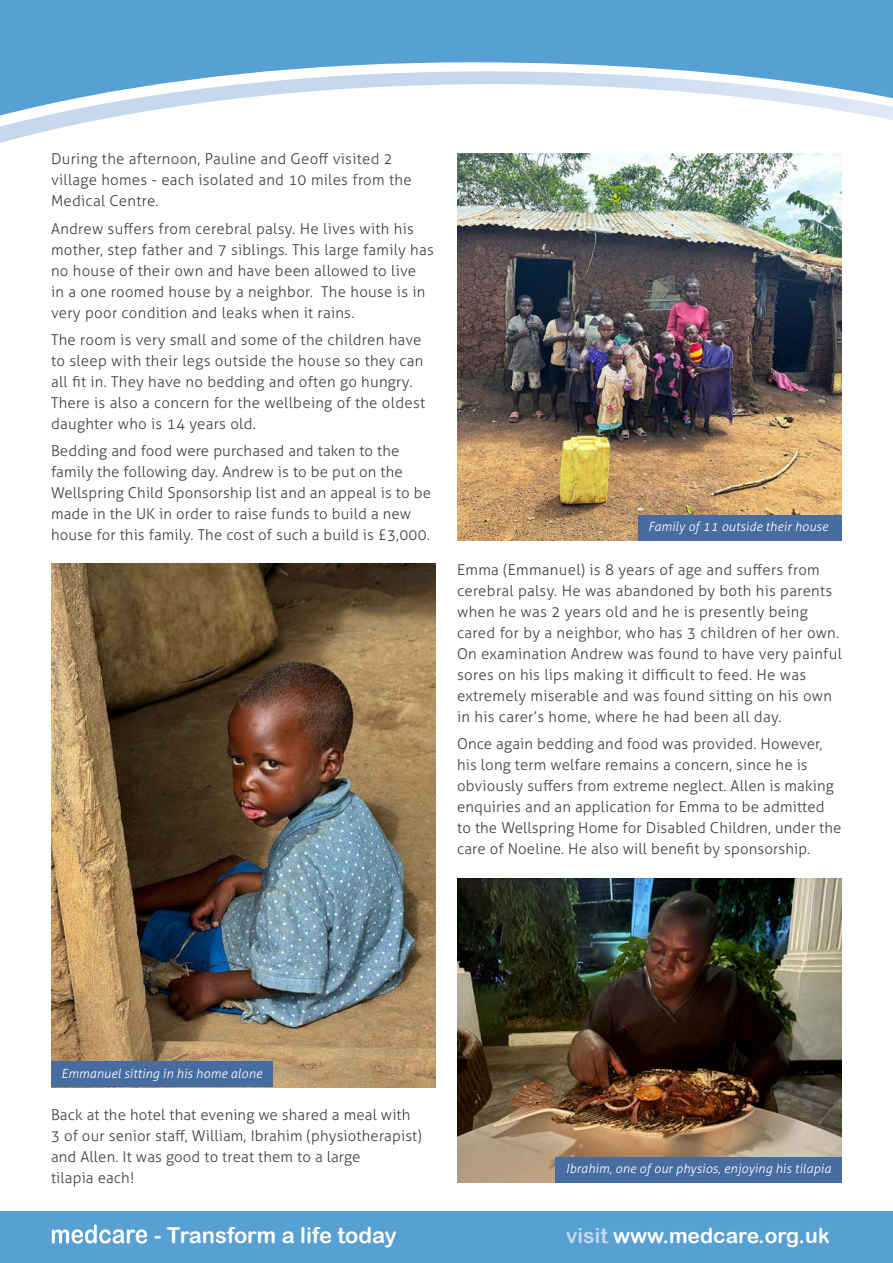
<style>
.page{position:relative;width:893px;height:1263px;background:#fff}
.page>*{position:absolute;margin:0;border:0;box-sizing:border-box;transform-origin:0 0}
.t1{font:21.9px "Arial Rounded MT Bold";color:#fff}
.t2{font:21px "Arial Rounded MT Bold";color:#fff}
.t3{font:300 15px/21px "Aller";letter-spacing:.01em;color:#414042}
.t4{font:italic 300 12.75px "Aller";letter-spacing:.01em;color:#fff}
.s1{color:#c5d8ee}
</style>
<div class="page">
<div style="left:0;top:1212px;width:893px;height:51px;background:#56a0d3"></div>
<svg style="left:52px;top:1224px;width:95px;height:19px"></svg>
<div style="left:0;top:0;width:893px;height:29px;background:#56a0d3"></div>
<div style="left:0;top:29px;width:893px;height:42px;background:#56a0d3"></div>
<svg style="left:0;top:71px;width:893px;height:72px"></svg>
<img style="left:51px;top:564px;width:385px;height:523px">
<div style="left:51px;top:1062px;width:222px;height:25px;background:#466ca0"></div>
<img style="left:457px;top:153px;width:385px;height:387px">
<div style="left:638px;top:515px;width:204px;height:25px;background:#466ca0"></div>
<img style="left:457px;top:878px;width:385px;height:305px">
<div style="left:555px;top:1157px;width:287px;height:26px;background:#466ca0"></div>
<p class="t3" style="left:51px;top:148px;width:362px">During the afternoon, Pauline and Geoff visited 2 village homes - each isolated and 10 miles from the<br>Medical Centre.</p>
<p class="t3" style="left:51px;top:218px;width:384px">Andrew suffers from cerebral palsy. He lives with his mother, step father and 7 siblings. This large family has no house of their own and have been allowed to live<br>in a one roomed house by a neighbor. The house is in very poor condition and leaks when it rains.</p>
<p class="t3" style="left:51px;top:329px;width:376px">The room is very small and some of the children have to sleep with their legs outside the house so they can all fit in. They have no bedding and often go hungry.<br>There is also a concern for the wellbeing of the oldest daughter who is 14 years old.</p>
<p class="t3" style="left:51px;top:440px;width:381px">Bedding and food were purchased and taken to the family the following day. Andrew is to be put on the Wellspring Child Sponsorship list and an appeal is to be made in the UK in order to raise funds to build a new house for this family. The cost of such a build is £3,000.</p>
<p class="t4" style="left:648px;top:518px;width:181px">Family of 11 outside their house</p>
<p class="t3" style="left:457px;top:559px;width:386px">Emma (Emmanuel) is 8 years of age and suffers from cerebral palsy. He was abandoned by both his parents when he was 2 years old and he is presently being cared for by a neighbor, who has 3 children of her own.<br>On examination Andrew was found to have very painful sores on his lips making it difficult to feed. He was extremely miserable and was found sitting on his own in his carer’s home, where he had been all day.</p>
<p class="t3" style="left:457px;top:733px;width:386px">Once again bedding and food was provided. However, his long term welfare remains a concern, since he is obviously suffers from extreme neglect. Allen is making enquiries and an application for Emma to be admitted to the Wellspring Home for Disabled Children, under the care of Noeline. He also will benefit by sponsorship.</p>
<p class="t4" style="left:61px;top:1065px;width:202px">Emmanuel sitting in his home alone</p>
<p class="t3" style="left:51px;top:1104px;width:372px">Back at the hotel that evening we shared a meal with 3 of our senior staff, William, Ibrahim (physiotherapist) and Allen. It was good to treat them to a large<br>tilapia each!</p>
<p class="t4" style="left:566px;top:1161px;width:267px">Ibrahim, one of our physios, enjoying his tilapia</p>
<h1 class="t1" style="left:154px;top:1222px;width:244px">- Transform a life today</h1>
<h2 class="t2" style="left:566px;top:1223px;width:265px"><span class="s1">visit</span> www.medcare.org.uk</h2>
</div>
